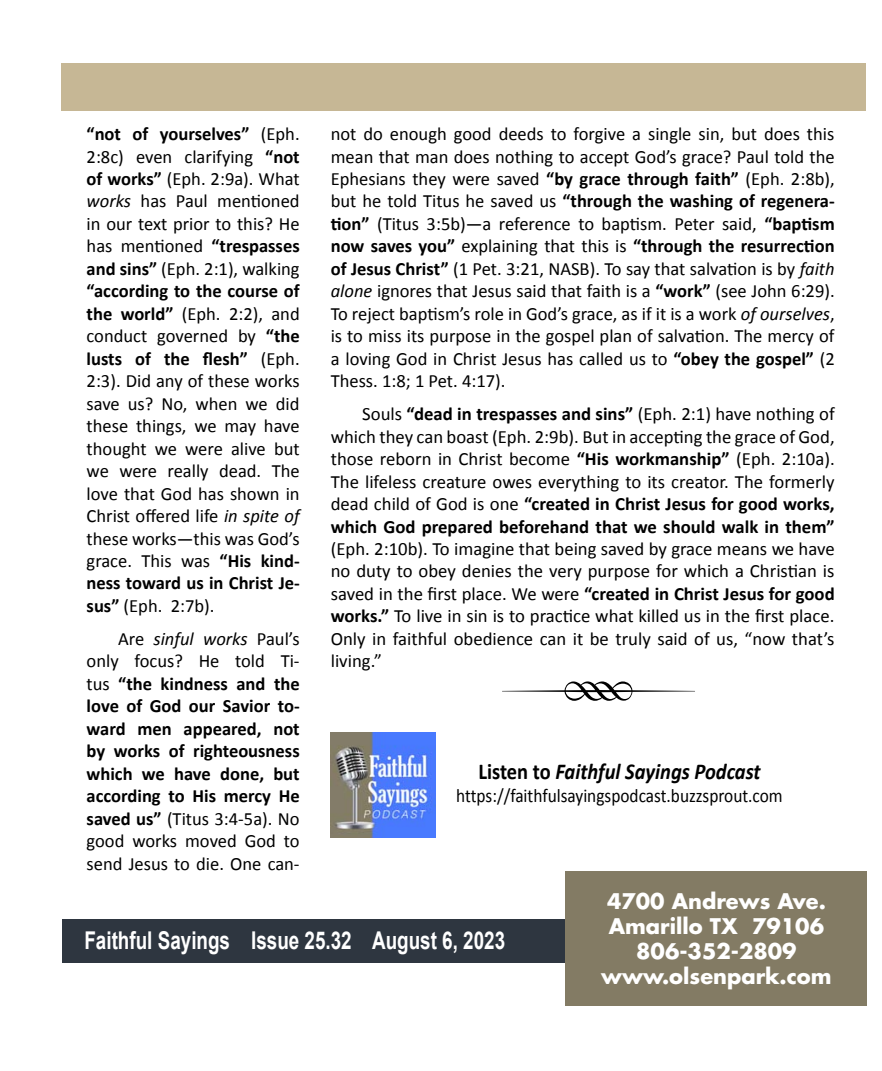
<style>
.page{position:relative;width:882px;height:1071px;background:#fff}
.page>*{position:absolute;margin:0;border:0;box-sizing:border-box;transform-origin:0 0}
.t1{font:122.5px "Type Embellishments One Let Plain";color:#000;scale:.9 1}
.t2{font:700 24.5px "Arial";color:#fff;scale:.77 1}
.t3{font:italic 700 22.75px "Calibri";color:#000;scale:.9 1}
.t4{font:700 21px/25.2px "Futura Std";color:#fff;text-align:center}
.t5{font:19.25px "Calibri";color:#000;scale:.9 1}
.t6{font:18.72px/22.4px "Calibri";color:#000;text-align:justify}
.t7{font:700 18.72px/22.4px "Calibri";color:#000;text-align:justify}
.s1{font-weight:700}
.s2{font-style:italic}
.s3{font-weight:400}
.s4{font-weight:400;font-style:italic}
.s5{font-style:normal}
</style>
<div class="page">
<div style="left:61px;top:63px;width:805px;height:47px;background:#c6b795"></div>
<img style="left:331px;top:733px;width:105px;height:105px">
<div style="left:63px;top:919px;width:785px;height:44px;background:#2e3640"></div>
<div style="left:565px;top:871px;width:301px;height:135px;background:#837b64"></div>
<p class="t6" style="left:87px;top:122px;width:215px"><span class="s1">“not of yourselves”</span> (Eph.<br>2:8c) even clarifying <span class="s1">“not of works”</span> (Eph. 2:9a). What <span class="s2">works</span> has Paul mentioned in our text prior to this? He has mentioned <span class="s1">“trespasses and sins”</span> (Eph. 2:1), walking <span class="s1">“according to the course of the world”</span> (Eph. 2:2), and conduct governed by <span class="s1">“the lusts of the flesh”</span> (Eph.<br>2:3). Did any of these works save us? No, when we did these things, we may have thought we were alive but we were really dead. The love that God has shown in Christ offered life <span class="s2">in spite of </span>these works—this was God’s grace. This was <span class="s1">“His kind&shy;ness toward us in Christ Je&shy;sus”</span> (Eph. 2:7b).</p>
<p class="t7" style="left:87px;top:627px;width:215px;text-indent:32px"><span class="s3">Are</span> <span class="s4">sinful works</span> <span class="s3">Paul’s only focus? He told Ti&shy;tus</span> “the kindness and the love of God our Savior to&shy;ward men appeared, not by works of righteousness which we have done, but according to His mercy He saved us” <span class="s3">(Titus 3:4-5a). No good works moved God to send Jesus to die. One can-</span></p>
<p class="t6" style="left:331px;top:122px;width:506px">not do enough good deeds to forgive a single sin, but does this mean that man does nothing to accept God’s grace? Paul told the Ephesians they were saved <span class="s1">“by grace through faith”</span> (Eph. 2:8b), but he told Titus he saved us <span class="s1">“through the washing of regenera&shy;tion”</span> (Titus 3:5b)—a reference to baptism. Peter said, <span class="s1">“baptism now saves you”</span> explaining that this is <span class="s1">“through the resurrection of Jesus Christ”</span> (1 Pet. 3:21, NASB). To say that salvation is by <span class="s2">faith alone</span> ignores that Jesus said that faith is a <span class="s1">“work”</span> (see John 6:29).<br>To reject baptism’s role in God’s grace, as if it is a work <span class="s2">of ourselves</span>, is to miss its purpose in the gospel plan of salvation. The mercy of a loving God in Christ Jesus has called us to <span class="s1">“obey the gospel”</span> (2<br>Thess. 1:8; 1 Pet. 4:17).</p>
<p class="t6" style="left:331px;top:402px;width:506px;text-indent:31px">Souls <span class="s1">“dead in trespasses and sins”</span> (Eph. 2:1) have nothing of which they can boast (Eph. 2:9b). But in accepting the grace of God, those reborn in Christ become <span class="s1">“His workmanship”</span> (Eph. 2:10a).<br>The lifeless creature owes everything to its creator. The formerly dead child of God is one <span class="s1">“created in Christ Jesus for good works, which God prepared beforehand that we should walk in them”</span></p>
<p class="t6" style="left:331px;top:537px;width:506px">(Eph. 2:10b). To imagine that being saved by grace means we have no duty to obey denies the very purpose for which a Christian is saved in the first place. We were <span class="s1">“created in Christ Jesus for good works.”</span> To live in sin is to practice what killed us in the first place.<br>Only in faithful obedience can it be truly said of us, “now that’s living.”</p>
<h1 class="t1" style="left:497px;top:643px;width:227px">R</h1>
<p class="t3" style="left:478px;top:757px;width:315px"><span class="s5">Listen to</span> Faithful Sayings Podcast</p>
<p class="t5" style="left:456px;top:783px;width:364px">https://faithfulsayingspodcast.buzzsprout.com</p>
<h2 class="t2" style="left:84px;top:925px;width:548px">Faithful Sayings Issue 25.32 August 6, 2023</h2>
<p class="t4" style="left:601px;top:888px;width:232px">4700 Andrews Ave.<br>Amarillo TX 79106<br>806-352-2809 www.olsenpark.com</p>
</div>
